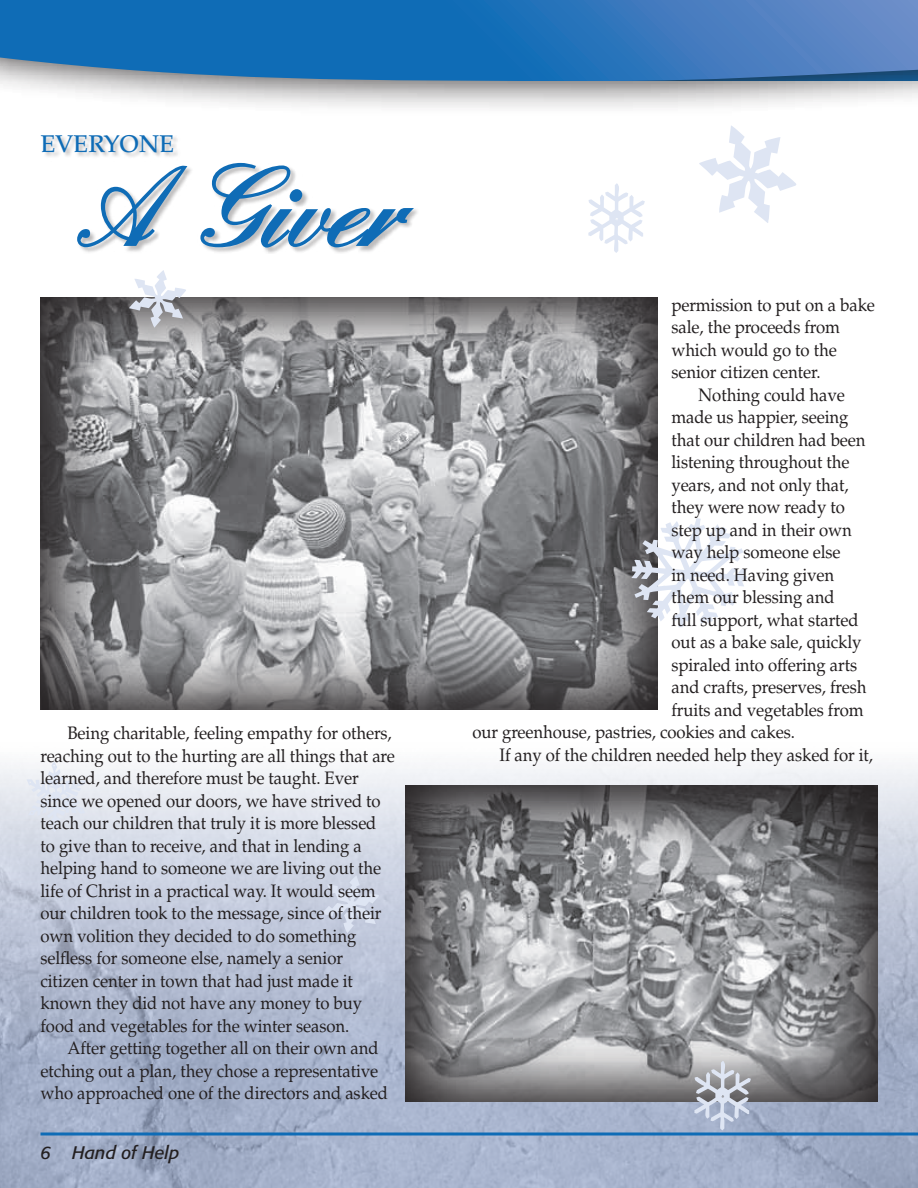
<style>
.page{position:relative;width:918px;height:1188px;background:#fff}
.page>*{position:absolute;margin:0;border:0;box-sizing:border-box;transform-origin:0 0}
.t1{font:112.2px "Quadrille Script Black SSK Bold";letter-spacing:-.02em;color:#0f6cb6}
.t2{font:500 24.15px "Palatino";color:#0f6cb6}
.t3{font:18px/22.5px "Palatino";letter-spacing:-.005em;color:#231f20;scale:.93 1}
.t4{font:italic 18px "Formata";color:#231f20}
</style>
<div class="page">
<img style="left:0;top:762px;width:918px;height:426px">
<div style="left:0;top:0;width:918px;height:120px;background:#231f20;opacity:.8"></div>
<svg style="left:0;top:0;width:918px;height:81px"></svg>
<svg style="left:40px;top:1132px;width:878px;height:4px"></svg>
<div style="left:41px;top:134px;width:378px;height:120px;background:#231f20;opacity:.3"></div>
<svg style="left:404px;top:784px;width:474px;height:318px"></svg>
<svg style="left:40px;top:297px;width:618px;height:413px"></svg>
<svg style="left:699px;top:125px;width:97px;height:98px"></svg>
<svg style="left:322px;top:876px;width:57px;height:57px"></svg>
<svg style="left:129px;top:270px;width:57px;height:58px"></svg>
<svg style="left:27px;top:761px;width:58px;height:71px"></svg>
<svg style="left:694px;top:1061px;width:57px;height:69px"></svg>
<svg style="left:588px;top:183px;width:57px;height:70px"></svg>
<svg style="left:631px;top:518px;width:116px;height:109px"></svg>
<h2 class="t2" style="left:40px;top:129px;width:136px">EVERYONE</h2>
<h1 class="t1" style="left:79px;top:141px;width:321px">A Giver</h1>
<p class="t3" style="left:40px;top:722px;width:383px;text-indent:27px">Being charitable, feeling empathy for others, reaching out to the hurting are all things that are learned, and therefore must be taught. Ever since we opened our doors, we have strived to teach our children that truly it is more blessed to give than to receive, and that in lending a helping hand to someone we are living out the life of Christ in a practical way. It would seem our children took to the message, since of their own volition they decided to do something selfless for someone else, namely a senior citizen center in town that had just made it known they did not have any money to buy food and vegetables for the winter season.</p>
<p class="t3" style="left:40px;top:1037px;width:375px;text-indent:27px">After getting together all on their own and etching out a plan, they chose a representative who approached one of the directors and asked</p>
<p class="t4" style="left:40px;top:1142px;width:141px">6 Hand of Help</p>
<p class="t3" style="left:671px;top:294px;width:220px">permission to put on a bake</p>
<p class="t3" style="left:671px;top:316px;width:183px">sale, the proceeds from</p>
<p class="t3" style="left:671px;top:339px;width:179px">which would go to the</p>
<p class="t3" style="left:671px;top:361px;width:162px">senior citizen center.</p>
<p class="t3" style="left:698px;top:384px;width:159px">Nothing could have</p>
<p class="t3" style="left:671px;top:406px;width:192px">made us happier, seeing</p>
<p class="t3" style="left:671px;top:429px;width:210px">that our children had been</p>
<p class="t3" style="left:671px;top:451px;width:193px">listening throughout the</p>
<p class="t3" style="left:671px;top:474px;width:192px">years, and not only that,</p>
<p class="t3" style="left:671px;top:496px;width:188px">they were now ready to</p>
<p class="t3" style="left:671px;top:519px;width:195px">step up and in their own</p>
<p class="t3" style="left:671px;top:541px;width:183px">way help someone else</p>
<p class="t3" style="left:671px;top:564px;width:177px">in need. Having given</p>
<p class="t3" style="left:671px;top:586px;width:177px">them our blessing and</p>
<p class="t3" style="left:671px;top:609px;width:203px">full support, what started</p>
<p class="t3" style="left:671px;top:631px;width:206px">out as a bake sale, quickly</p>
<p class="t3" style="left:671px;top:654px;width:201px">spiraled into offering arts</p>
<p class="t3" style="left:671px;top:676px;width:211px">and crafts, preserves, fresh</p>
<p class="t3" style="left:671px;top:699px;width:208px">fruits and vegetables from</p>
<p class="t3" style="left:473px;top:721px;width:348px">our greenhouse, pastries, cookies and cakes.</p>
<p class="t3" style="left:500px;top:744px;width:403px">If any of the children needed help they asked for it,</p>
</div>
